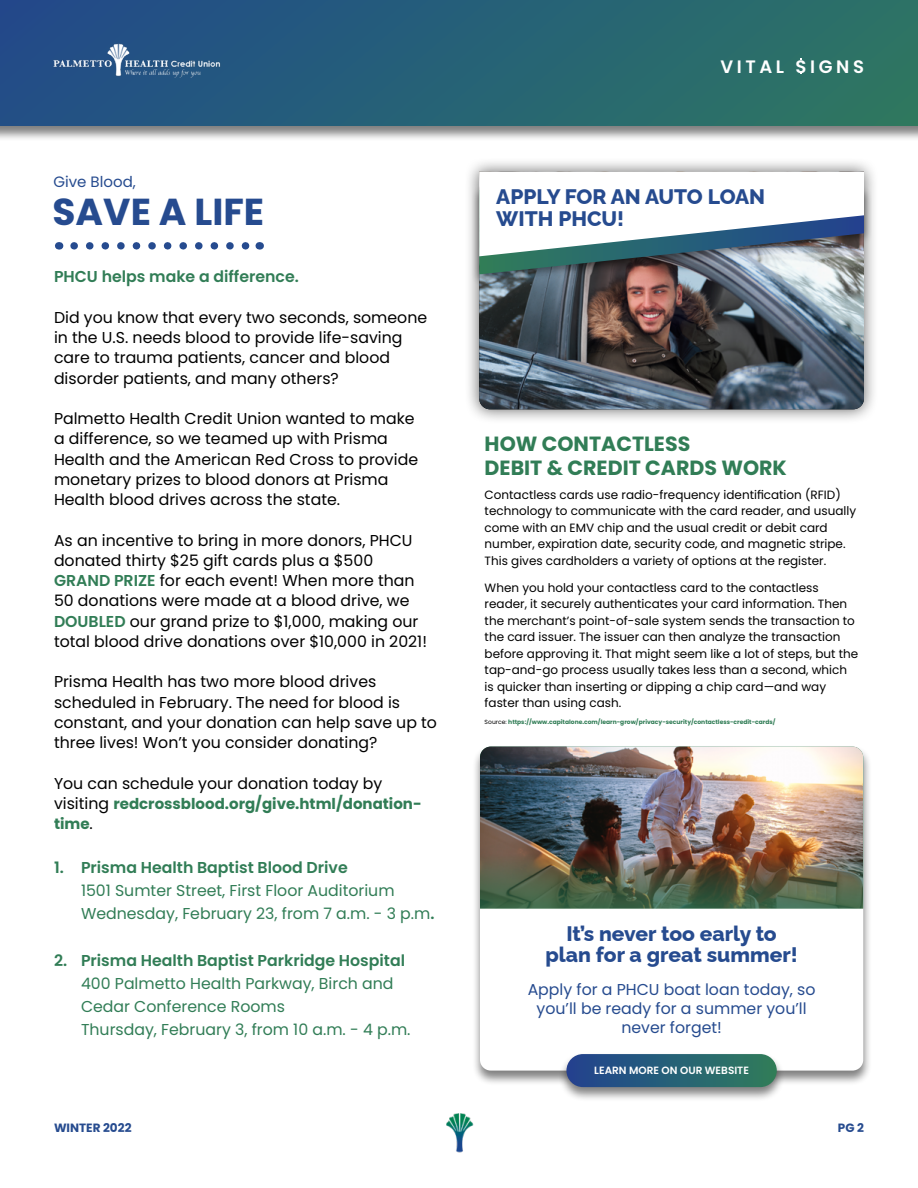
<style>
.page{position:relative;width:918px;height:1188px;background:#fff}
.page>*{position:absolute;margin:0;border:0;box-sizing:border-box;transform-origin:0 0}
.t1{font:700 37.5px "Poppins";color:#264b8f}
.t2{font:800 21px/21.9px "Raleway";color:#264b8f;text-align:center}
.t3{font:700 20.55px/24.6px "Poppins";color:#317d56}
.t4{font:600 18px "Poppins";letter-spacing:.2em;color:#fff}
.t5{font:15.75px/20.2px "Poppins";color:#000}
.t6{font:15.75px/23.2px "Poppins";color:#317d56}
.t7{font:15.75px/18.9px "Poppins";color:#264b8f;text-align:center}
.t8{font:600 15.75px "Poppins";color:#317d56}
.t9{font:700 15px/20.2px "Poppins";color:#317d56}
.t10{font:15px "Poppins";color:#264b8f}
.t11{font:12px/16.5px "Poppins";color:#000}
.t12{font:700 12px "Poppins";color:#264b8f}
.t13{font:600 10.5px "Poppins";color:#fff}
.t14{font:700 6px "Poppins";color:#317d56}
.s1{font-weight:600;color:#317d56}
.s2{font-weight:400;font-size:15.75px;color:#000}
.s3{font-weight:600}
.s4{font-weight:400;color:#000}
</style>
<div class="page">
<div style="left:471px;top:745px;width:401px;height:341px;background:#000;opacity:.5"></div>
<div style="left:480px;top:747px;width:383px;height:324px;background:#fff;border-radius:11px"></div>
<img style="left:480px;top:747px;width:382px;height:162px">
<div style="left:559px;top:1052px;width:226px;height:50px;background:#000;opacity:.5"></div>
<div style="left:566px;top:1054px;width:211px;height:33px;background:linear-gradient(to right,#214391,#2f7e5b);border-radius:17px"></div>
<svg style="left:74px;top:242px;width:176px;height:8px"></svg>
<div style="left:0;top:0;width:918px;height:141px;background:#000;opacity:.5"></div>
<div style="left:0;top:0;width:918px;height:126px;background:linear-gradient(to right,#214c89,#2d7663)"></div>
<img style="left:53px;top:37px;width:168px;height:46px">
<img style="left:446px;top:1113px;width:28px;height:40px">
<div style="left:464px;top:157px;width:414px;height:267px;background:#000;opacity:.6"></div>
<img style="left:479px;top:286px;width:385px;height:123px">
<div style="left:471px;top:185px;width:402px;height:101px;background:#000;opacity:.5"></div>
<svg style="left:479px;top:172px;width:385px;height:102px"></svg>
<p class="t10" style="left:54px;top:174px;width:84px">Give Blood,</p>
<p class="t1" style="left:53px;top:190px;width:213px">SAVE A LIFE</p>
<p class="t8" style="left:54px;top:268px;width:246px">PHCU helps make a difference.</p>
<p class="t5" style="left:54px;top:307px;width:375px">Did you know that every two seconds, someone in the U.S. needs blood to provide life-saving care to trauma patients, cancer and blood disorder patients, and many others?</p>
<p class="t5" style="left:54px;top:409px;width:366px">Palmetto Health Credit Union wanted to make a difference, so we teamed up with Prisma Health and the American Red Cross to provide monetary prizes to blood donors at Prisma Health blood drives across the state.</p>
<p class="t5" style="left:54px;top:530px;width:375px">As an incentive to bring in more donors, PHCU donated thirty $25 gift cards plus a $500<br><span class="s1">GRAND PRIZE</span> for each event! When more than 50 donations were made at a blood drive, we <span class="s1">DOUBLED</span> our grand prize to $1,000, making our total blood drive donations over $10,000 in 2021!</p>
<p class="t5" style="left:54px;top:672px;width:385px">Prisma Health has two more blood drives scheduled in February. The need for blood is constant, and your donation can help save up to three lives! Won’t you consider donating?</p>
<p class="t5" style="left:54px;top:773px;width:330px">You can schedule your donation today by</p>
<p class="t9" style="left:54px;top:794px;width:369px"><span class="s2">visiting</span> redcrossblood.org/give.html/donation&shy;time<span class="s2">.</span></p>
<p class="t6" style="left:81px;top:856px;width:355px;text-indent:-27px"><span class="s3">1. Prisma Health Baptist Blood Drive<br></span>1501 Sumter Street, First Floor Auditorium<br>Wednesday, February 23, from 7 a.m. - 3 p.m<span class="s3">.</span></p>
<p class="t6" style="left:81px;top:949px;width:331px;text-indent:-27px"><span class="s3">2. Prisma Health Baptist Parkridge Hospital </span>400 Palmetto Health Parkway, Birch and Cedar Conference Rooms<br>Thursday, February 3, from 10 a.m. - 4 p.m.</p>
<p class="t12" style="left:54px;top:1121px;width:79px">WINTER 2022</p>
<p class="t4" style="left:720px;top:56px;width:145px">VITAL SIGNS</p>
<p class="t2" style="left:496px;top:184px;width:270px;text-align:left">APPLY FOR AN AUTO LOAN<br>WITH PHCU!</p>
<p class="t3" style="left:485px;top:431px;width:304px">HOW CONTACTLESS<br>DEBIT &amp; CREDIT CARDS WORK</p>
<p class="t11" style="left:485px;top:486px;width:373px">Contactless cards use radio-frequency identification (RFID) technology to communicate with the card reader, and usually come with an EMV chip and the usual credit or debit card number, expiration date, security code, and magnetic stripe.<br>This gives cardholders a variety of options at the register.</p>
<p class="t11" style="left:485px;top:579px;width:375px">When you hold your contactless card to the contactless reader, it securely authenticates your card information. Then the merchant’s point-of-sale system sends the transaction to the card issuer. The issuer can then analyze the transaction before approving it. That might seem like a lot of steps, but the tap-and-go process usually takes less than a second, which is quicker than inserting or dipping a chip card—and way faster than using cash.</p>
<p class="t14" style="left:485px;top:718px;width:292px"><span class="s4">Source:</span> https://www.capitalone.com/learn-grow/privacy-security/contactless-credit-cards/</p>
<p class="t2" style="left:545px;top:920px;width:254px">It’s never too early to plan for a great summer!</p>
<p class="t7" style="left:528px;top:980px;width:289px">Apply for a PHCU boat loan today, so you’ll be ready for a summer you’ll never forget!</p>
<p class="t13" style="left:594px;top:1065px;width:156px">LEARN MORE ON OUR WEBSITE</p>
<p class="t12" style="left:838px;top:1121px;width:28px">PG 2</p>
</div>
